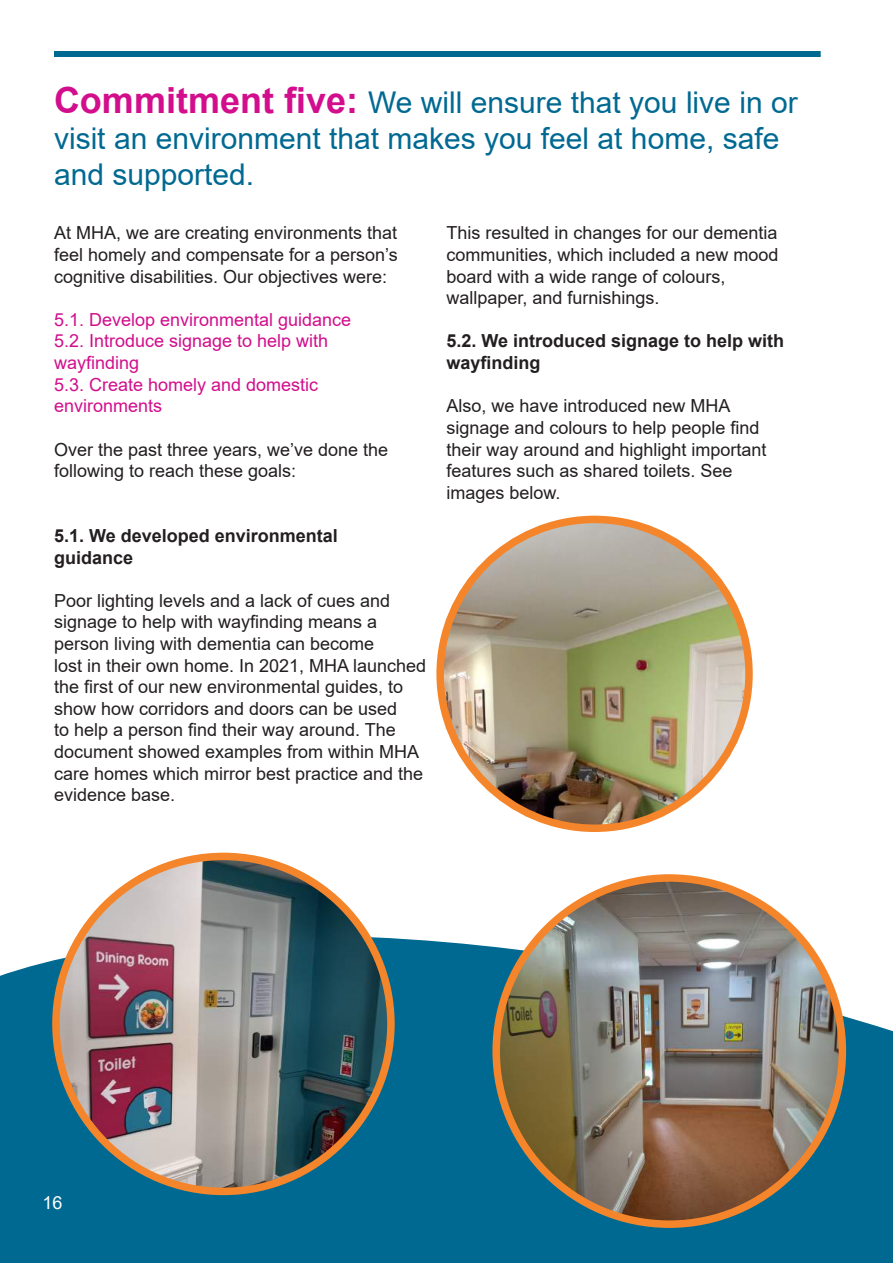
<style>
.page{position:relative;width:893px;height:1263px;background:#fff}
.page>*{position:absolute;margin:0;border:0;box-sizing:border-box;transform-origin:0 0}
.t1{font:30px/36px "Arial";color:#006992}
.t2{font:18px/21.6px "Arial";color:#231f20}
.t3{font:18px/21.6px "Arial";color:#d20e8c}
.t4{font:700 18px/21.6px "Arial";color:#231f20}
.t5{font:18px "Arial";color:#fff}
.s1{font-weight:700;font-size:36px;color:#d20e8c}
</style>
<div class="page">
<div style="left:54px;top:51px;width:767px;height:6px;background:#006992"></div>
<svg style="left:0;top:891px;width:893px;height:372px;fill:#006992"></svg>
<img style="left:56px;top:856px;width:335px;height:335px;border-radius:167px">
<div style="left:52px;top:853px;width:343px;height:342px;border:8px solid #f5852a;border-radius:50%"></div>
<img style="left:440px;top:519px;width:309px;height:309px;border-radius:154px">
<div style="left:436px;top:516px;width:317px;height:316px;border:8px solid #f5852a;border-radius:50%"></div>
<img style="left:496px;top:878px;width:346px;height:346px;border-radius:173px">
<div style="left:492px;top:874px;width:354px;height:354px;border:8px solid #f5852a;border-radius:50%"></div>
<h1 class="t1" style="left:54px;top:85px;width:745px"><span class="s1">Commitment five:</span> We will ensure that you live in or visit an environment that makes you feel at home, safe and supported.</h1>
<p class="t2" style="left:54px;top:222px;width:345px;text-align:justify">At MHA, we are creating environments that feel homely and compensate for a person’s cognitive disabilities. Our objectives were:</p>
<p class="t3" style="left:54px;top:309px;width:299px">5.1. Develop environmental guidance<br>5.2. Introduce signage to help with wayfinding<br>5.3. Create homely and domestic environments</p>
<p class="t2" style="left:54px;top:438px;width:336px">Over the past three years, we’ve done the following to reach these goals:</p>
<p class="t2" style="left:446px;top:222px;width:334px">This resulted in changes for our dementia communities, which included a new mood board with a wide range of colours, wallpaper, and furnishings.</p>
<p class="t4" style="left:446px;top:331px;width:339px">5.2. We introduced signage to help with wayfinding</p>
<p class="t2" style="left:446px;top:395px;width:322px">Also, we have introduced new MHA signage and colours to help people find their way around and highlight important features such as shared toilets. See images below.</p>
<p class="t4" style="left:54px;top:525px;width:285px">5.1. We developed environmental guidance</p>
<p class="t2" style="left:54px;top:589px;width:374px">Poor lighting levels and a lack of cues and signage to help with wayfinding means a person living with dementia can become<br>lost in their own home. In 2021, MHA launched the first of our new environmental guides, to show how corridors and doors can be used<br>to help a person find their way around. The document showed examples from within MHA care homes which mirror best practice and the evidence base.</p>
<p class="t5" style="left:43px;top:1190px;width:22px">16</p>
</div>
